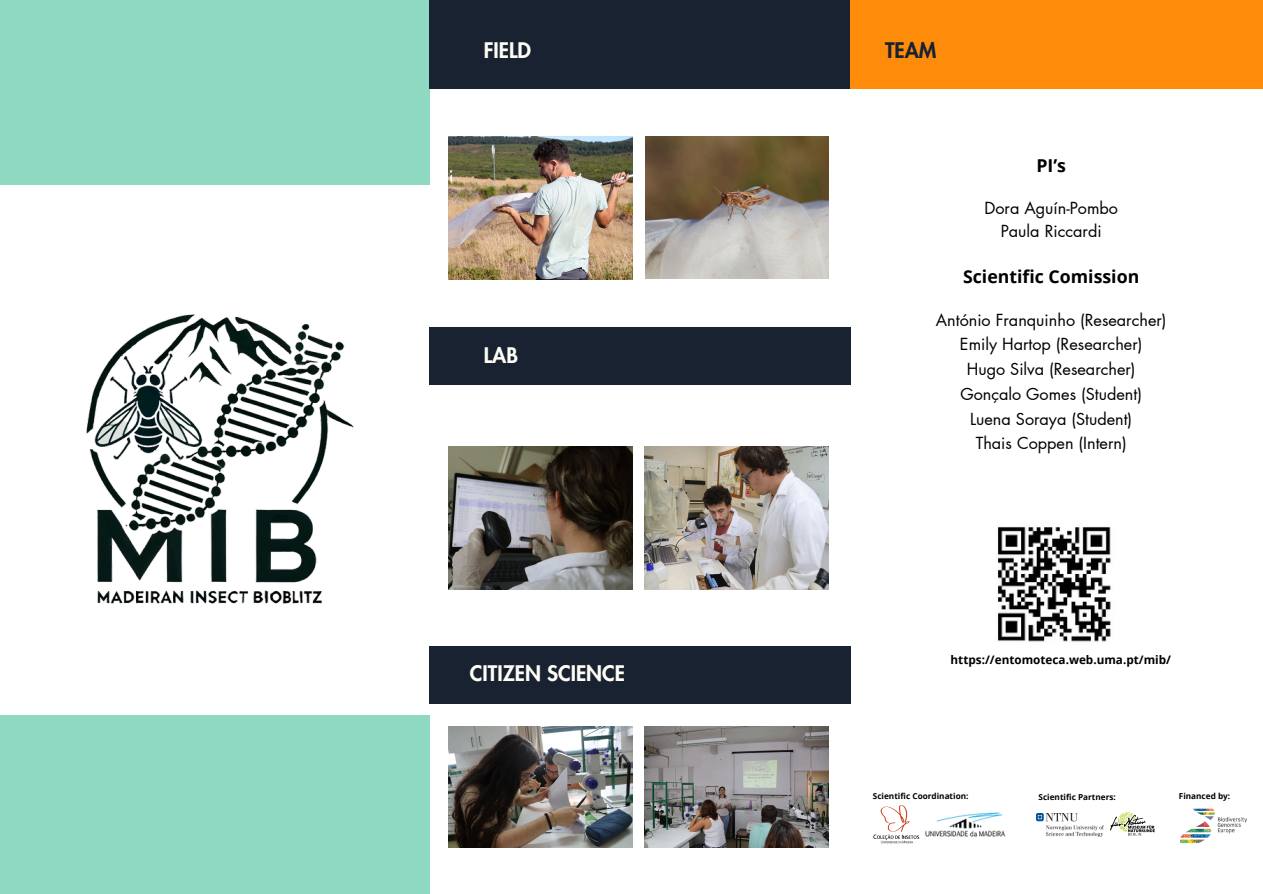
<style>
.page{position:relative;width:1263px;height:894px;background:#fff}
.page>*{position:absolute;margin:0;border:0;box-sizing:border-box;transform-origin:0 0}
.t1{font:800 21px "Futura LT Pro";color:#fffdf6}
.t2{font:800 21px "Futura LT Pro";color:#192231}
.t3{font:700 17.7px "Open Sans";color:#000}
.t4{font:16.2px/24.8px "Futura LT Pro";color:#000;text-align:center}
.t5{font:700 11.7px "Open Sans";color:#000}
.t6{font:700 8.25px "Open Sans";color:#000}
</style>
<div class="page">
<img style="left:86px;top:314px;width:268px;height:290px">
<div style="left:0;top:715px;width:429px;height:178px;background:#8fd8c1"></div>
<div style="left:0;top:0;width:429px;height:185px;background:#8fd8c1"></div>
<div style="left:429px;top:326px;width:421px;height:58px;background:#192231"></div>
<div style="left:429px;top:0;width:421px;height:88px;background:#192231"></div>
<div style="left:429px;top:646px;width:421px;height:58px;background:#192231"></div>
<img style="left:449px;top:726px;width:183px;height:121px">
<img style="left:645px;top:726px;width:183px;height:121px">
<img style="left:449px;top:446px;width:183px;height:143px">
<img style="left:645px;top:446px;width:183px;height:143px">
<img style="left:645px;top:136px;width:183px;height:143px">
<img style="left:449px;top:136px;width:183px;height:143px">
<div style="left:850px;top:0;width:413px;height:88px;background:#fe8c0a"></div>
<img style="left:1181px;top:808px;width:66px;height:35px">
<img style="left:925px;top:812px;width:81px;height:25px">
<img style="left:873px;top:805px;width:47px;height:39px">
<img style="left:1110px;top:812px;width:45px;height:24px">
<img style="left:1037px;top:813px;width:66px;height:23px">
<img style="left:998px;top:526px;width:113px;height:116px">
<h1 class="t1" style="left:484px;top:41px;width:49px">FIELD</h1>
<h1 class="t1" style="left:484px;top:345px;width:36px">LAB</h1>
<h2 class="t1" style="left:470px;top:663px;width:157px">CITIZEN SCIENCE</h2>
<h3 class="t2" style="left:885px;top:41px;width:53px">TEAM</h3>
<p class="t3" style="left:1036px;top:153px;width:31px">PI’s</p>
<p class="t4" style="left:984px;top:197px;width:135px;line-height:22.5px">Dora Aguín-Pombo<br>Paula Riccardi</p>
<p class="t3" style="left:963px;top:264px;width:178px">Scientific Comission</p>
<p class="t4" style="left:936px;top:308px;width:232px">António Franquinho (Researcher)<br>Emily Hartop (Researcher)<br>Hugo Silva (Researcher)<br>Gonçalo Gomes (Student)<br>Luena Soraya (Student)<br>Thais Coppen (Intern)</p>
<p class="t5" style="left:950px;top:651px;width:222px">https://entomoteca.web.uma.pt/mib/</p>
<p class="t6" style="left:873px;top:790px;width:97px">Scientific Coordination:</p>
<p class="t6" style="left:1038px;top:790px;width:79px">Scientific Partners:</p>
<h3 class="t6" style="left:1179px;top:789px;width:53px">Financed by:</h3>
</div>
